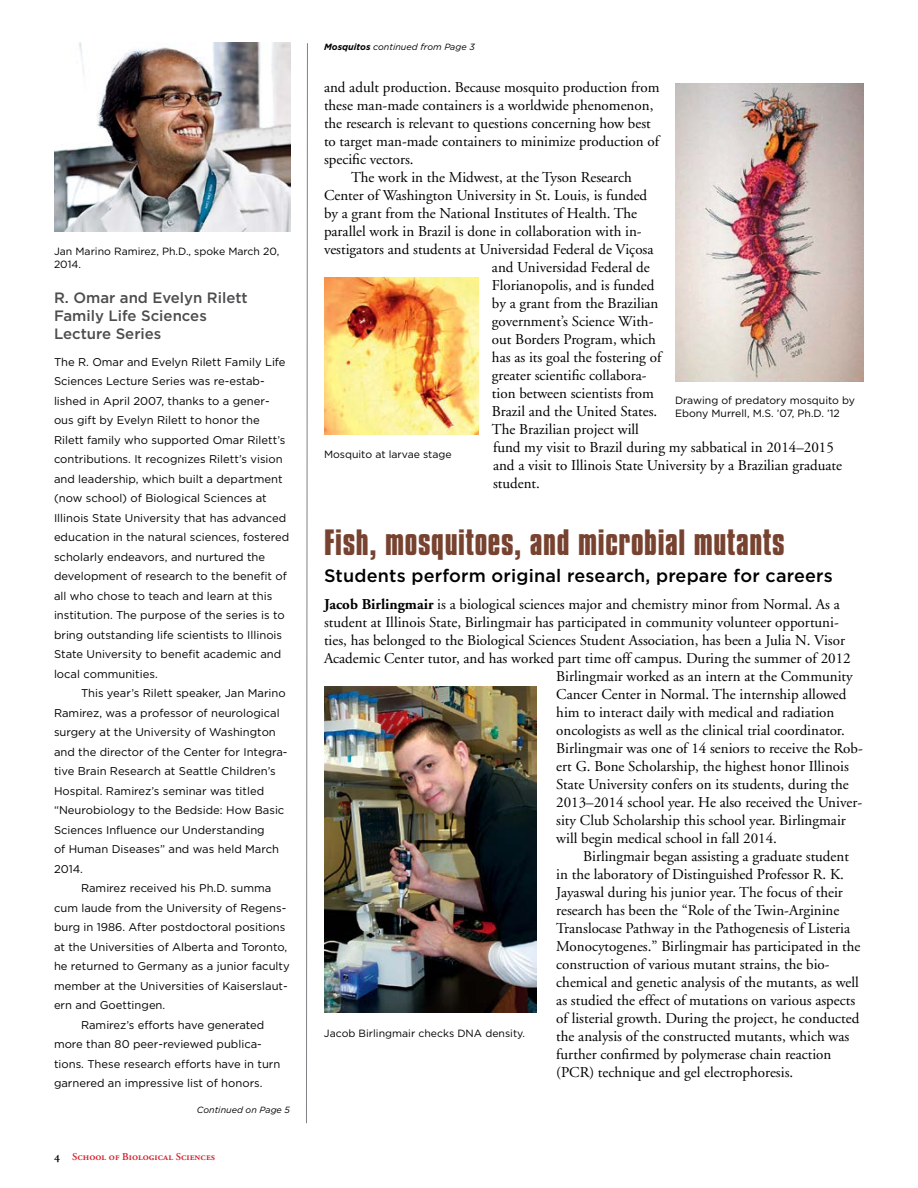
<style>
.page{position:relative;width:918px;height:1188px;background:#fff}
.page>*{position:absolute;margin:0;border:0;box-sizing:border-box;transform-origin:0 0}
.t1{font:700 31.5px "Compacta BT";letter-spacing:.02em;color:#774330}
.t2{font:500 18px "Gotham";letter-spacing:.01em;color:#000}
.t3{font:15px "Adobe Garamond";color:#000}
.t4{font:500 15px/18px "Gotham";color:#4d4d4f}
.t5{font:11.25px/19.5px "Gotham";color:#000}
.t6{font:10.5px/12.6px "Gotham";color:#000}
.t7{font:10.5px "Adobe Garamond Semibold SC";color:#d4202d}
.t8{font:italic 9px "Gotham";color:#000}
.s1{font-size:12px;color:#000}
.s2{font-weight:700}
</style>
<div class="page">
<svg style="left:306px;top:43px;width:2px;height:1081px"></svg>
<img style="left:324px;top:277px;width:154px;height:158px">
<img style="left:675px;top:84px;width:189px;height:298px">
<img style="left:324px;top:687px;width:212px;height:326px">
<img style="left:54px;top:43px;width:236px;height:189px">
<p class="t6" style="left:54px;top:245px;width:227px">Jan Marino Ramirez, Ph.D., spoke March 20,<br>2014.</p>
<p class="t4" style="left:54px;top:289px;width:195px">R. Omar and Evelyn Rilett<br>Family Life Sciences<br>Lecture Series</p>
<p class="t5" style="left:54px;top:352px;width:237px">The R. Omar and Evelyn Rilett Family Life Sciences Lecture Series was re-estab&shy;lished in April 2007, thanks to a gener&shy;ous gift by Evelyn Rilett to honor the Rilett family who supported Omar Rilett’s contributions. It recognizes Rilett’s vision and leadership, which built a department (now school) of Biological Sciences at Illinois State University that has advanced education in the natural sciences, fostered scholarly endeavors, and nurtured the development of research to the benefit of all who chose to teach and learn at this institution. The purpose of the series is to bring outstanding life scientists to Illinois State University to benefit academic and local communities.</p>
<p class="t5" style="left:54px;top:683px;width:235px;text-indent:27px">This year’s Rilett speaker, Jan Marino Ramirez, was a professor of neurological surgery at the University of Washington and the director of the Center for Integra&shy;tive Brain Research at Seattle Children’s Hospital. Ramirez’s seminar was titled “Neurobiology to the Bedside: How Basic Sciences Influence our Understanding<br>of Human Diseases” and was held March 2014.</p>
<p class="t5" style="left:81px;top:878px;width:192px">Ramirez received his Ph.D. summa</p>
<p class="t5" style="left:54px;top:898px;width:234px">cum laude from the University of Regens-</p>
<p class="t5" style="left:54px;top:917px;width:233px">burg in 1986. After postdoctoral positions</p>
<p class="t5" style="left:54px;top:937px;width:235px">at the Universities of Alberta and Toronto,</p>
<p class="t5" style="left:54px;top:956px;width:237px">he returned to Germany as a junior faculty</p>
<p class="t5" style="left:54px;top:976px;width:235px">member at the Universities of Kaiserslaut-</p>
<p class="t5" style="left:54px;top:995px;width:113px">ern and Goettingen.</p>
<p class="t5" style="left:81px;top:1015px;width:185px">Ramirez’s efforts have generated</p>
<p class="t5" style="left:54px;top:1034px;width:209px">more than 80 peer-reviewed publica-</p>
<p class="t5" style="left:54px;top:1054px;width:228px">tions. These research efforts have in turn</p>
<p class="t5" style="left:54px;top:1073px;width:210px">garnered an impressive list of honors.</p>
<p class="t8" style="left:197px;top:1105px;width:95px">Continued on Page 5</p>
<p class="t7" style="left:54px;top:1151px;width:163px"><span class="s1">4</span> School of Biological Sciences</p>
<p class="t8" style="left:324px;top:41px;width:152px"><span class="s2">Mosquitos</span> continued from Page 3</p>
<p class="t3" style="left:324px;top:79px;width:337px">and adult production. Because mosquito production from</p>
<p class="t3" style="left:324px;top:97px;width:331px">these man-made containers is a worldwide phenomenon,</p>
<p class="t3" style="left:324px;top:115px;width:328px">the research is relevant to questions concerning how best</p>
<p class="t3" style="left:324px;top:133px;width:337px">to target man-made containers to minimize production of</p>
<p class="t3" style="left:324px;top:151px;width:91px">specific vectors.</p>
<p class="t3" style="left:351px;top:169px;width:282px">The work in the Midwest, at the Tyson Research</p>
<p class="t3" style="left:324px;top:187px;width:325px">Center of Washington University in St. Louis, is funded</p>
<p class="t3" style="left:324px;top:205px;width:315px">by a grant from the National Institutes of Health. The</p>
<p class="t3" style="left:324px;top:223px;width:319px">parallel work in Brazil is done in collaboration with in-</p>
<p class="t3" style="left:324px;top:241px;width:331px">vestigators and students at Universidad Federal de Viçosa</p>
<p class="t3" style="left:492px;top:259px;width:159px">and Universidad Federal de</p>
<p class="t3" style="left:492px;top:277px;width:164px">Florianopolis, and is funded</p>
<p class="t3" style="left:492px;top:295px;width:168px">by a grant from the Brazilian</p>
<p class="t3" style="left:492px;top:313px;width:163px">government’s Science With-</p>
<p class="t3" style="left:492px;top:331px;width:165px">out Borders Program, which</p>
<p class="t3" style="left:492px;top:349px;width:171px">has as its goal the fostering of</p>
<p class="t3" style="left:492px;top:367px;width:156px">greater scientific collabora-</p>
<p class="t3" style="left:492px;top:385px;width:164px">tion between scientists from</p>
<p class="t3" style="left:492px;top:403px;width:167px">Brazil and the United States.</p>
<p class="t3" style="left:492px;top:421px;width:149px">The Brazilian project will</p>
<p class="t3" style="left:493px;top:439px;width:342px">fund my visit to Brazil during my sabbatical in 2014–2015</p>
<p class="t3" style="left:493px;top:457px;width:351px">and a visit to Illinois State University by a Brazilian graduate</p>
<p class="t3" style="left:493px;top:475px;width:48px">student.</p>
<p class="t6" style="left:675px;top:394px;width:182px">Drawing of predatory mosquito by<br>Ebony Murrell, M.S. ’07, Ph.D. ’12</p>
<p class="t6" style="left:324px;top:447px;width:129px">Mosquito at larvae stage</p>
<h1 class="t1" style="left:324px;top:523px;width:462px">Fish, mosquitoes, and microbial mutants</h1>
<p class="t2" style="left:324px;top:565px;width:510px">Students perform original research, prepare for careers</p>
<p class="t3" style="left:324px;top:596px;width:517px"><span class="s2">Jacob Birlingmair</span> is a biological sciences major and chemistry minor from Normal. As a</p>
<p class="t3" style="left:324px;top:614px;width:516px">student at Illinois State, Birlingmair has participated in community volunteer opportuni-</p>
<p class="t3" style="left:324px;top:632px;width:523px">ties, has belonged to the Biological Sciences Student Association, has been a Julia N. Visor</p>
<p class="t3" style="left:324px;top:650px;width:528px">Academic Center tutor, and has worked part time off campus. During the summer of 2012</p>
<p class="t3" style="left:556px;top:668px;width:298px">Birlingmair worked as an intern at the Community</p>
<p class="t3" style="left:556px;top:686px;width:292px">Cancer Center in Normal. The internship allowed</p>
<p class="t3" style="left:556px;top:704px;width:280px">him to interact daily with medical and radiation</p>
<p class="t3" style="left:556px;top:722px;width:290px">oncologists as well as the clinical trial coordinator.</p>
<p class="t3" style="left:556px;top:740px;width:308px">Birlingmair was one of 14 seniors to receive the Rob-</p>
<p class="t3" style="left:556px;top:758px;width:294px">ert G. Bone Scholarship, the highest honor Illinois</p>
<p class="t3" style="left:556px;top:776px;width:294px">State University confers on its students, during the</p>
<p class="t3" style="left:556px;top:794px;width:307px">2013–2014 school year. He also received the Univer-</p>
<p class="t3" style="left:556px;top:812px;width:291px">sity Club Scholarship this school year. Birlingmair</p>
<p class="t3" style="left:556px;top:830px;width:222px">will begin medical school in fall 2014.</p>
<p class="t3" style="left:583px;top:848px;width:267px">Birlingmair began assisting a graduate student</p>
<p class="t3" style="left:556px;top:866px;width:289px">in the laboratory of Distinguished Professor R. K.</p>
<p class="t3" style="left:556px;top:884px;width:288px">Jayaswal during his junior year. The focus of their</p>
<p class="t3" style="left:556px;top:902px;width:285px">research has been the “Role of the Twin-Arginine</p>
<p class="t3" style="left:556px;top:920px;width:295px">Translocase Pathway in the Pathogenesis of Listeria</p>
<p class="t3" style="left:556px;top:938px;width:306px">Monocytogenes.” Birlingmair has participated in the</p>
<p class="t3" style="left:556px;top:956px;width:275px">construction of various mutant strains, the bio-</p>
<p class="t3" style="left:556px;top:974px;width:304px">chemical and genetic analysis of the mutants, as well</p>
<p class="t3" style="left:556px;top:992px;width:300px">as studied the effect of mutations on various aspects</p>
<p class="t3" style="left:556px;top:1010px;width:305px">of listerial growth. During the project, he conducted</p>
<p class="t3" style="left:556px;top:1028px;width:295px">the analysis of the constructed mutants, which was</p>
<p class="t3" style="left:556px;top:1046px;width:277px">further confirmed by polymerase chain reaction</p>
<p class="t3" style="left:556px;top:1064px;width:238px">(PCR) technique and gel electrophoresis.</p>
<p class="t6" style="left:324px;top:1027px;width:203px">Jacob Birlingmair checks DNA density.</p>
</div>
